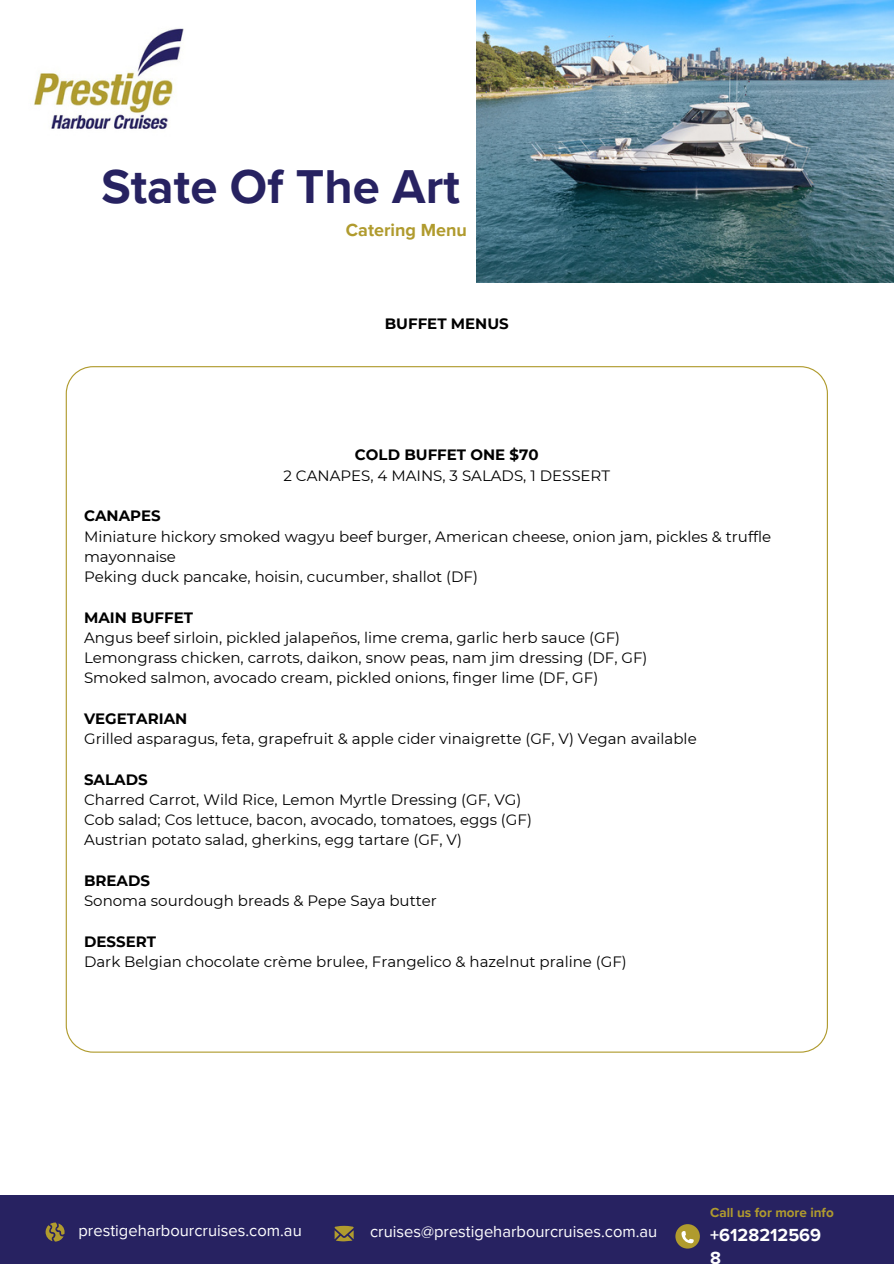
<style>
.page{position:relative;width:894px;height:1264px;background:#fff}
.page>*{position:absolute;margin:0;border:0;box-sizing:border-box;transform-origin:0 0}
.t1{font:700 48.9px "Proxima Nova";color:#272261}
.t2{font:700 18px/23.7px "Proxima Nova";color:#fff}
.t3{font:700 18px "Proxima Nova";color:#b09b2e}
.t4{font:16.5px "Proxima Nova";color:#fff}
.t5{font:15px/20.2px "Montserrat";color:#000}
.t6{font:700 15px "Montserrat";color:#000}
.t7{font:700 13.5px "Proxima Nova";color:#b09b2e}
.s1{font-weight:700}
</style>
<div class="page">
<div style="left:0;top:1195px;width:893px;height:68px;background:#272261"></div>
<svg style="left:46px;top:1222px;width:19px;height:19px"></svg>
<svg style="left:334px;top:1225px;width:19px;height:16px"></svg>
<svg style="left:675px;top:1224px;width:24px;height:24px"></svg>
<svg style="left:681px;top:1230px;width:12px;height:13px"></svg>
<img style="left:33px;top:28px;width:151px;height:101px">
<svg style="left:66px;top:366px;width:761px;height:686px"></svg>
<img style="left:476px;top:0;width:417px;height:282px">
<h3 class="t1" style="left:101px;top:158px;width:360px">State Of The Art</h3>
<p class="t3" style="left:346px;top:220px;width:122px">Catering Menu</p>
<p class="t6" style="left:384px;top:314px;width:125px">BUFFET MENUS</p>
<h2 class="t5" style="left:283px;top:445px;width:328px;text-align:center"><span class="s1">COLD BUFFET ONE $70<br></span>2 CANAPES, 4 MAINS, 3 SALADS, 1 DESSERT</h2>
<p class="t5" style="left:84px;top:505px;width:688px"><span class="s1">CANAPES<br></span>Miniature hickory smoked wagyu beef burger, American cheese, onion jam, pickles &amp; truffle mayonnaise<br>Peking duck pancake, hoisin, cucumber, shallot (DF)</p>
<p class="t5" style="left:84px;top:607px;width:564px"><span class="s1">MAIN BUFFET<br></span>Angus beef sirloin, pickled jalapeños, lime crema, garlic herb sauce (GF)<br>Lemongrass chicken, carrots, daikon, snow peas, nam jim dressing (DF, GF)<br>Smoked salmon, avocado cream, pickled onions, finger lime (DF, GF)</p>
<h4 class="t5" style="left:84px;top:708px;width:614px"><span class="s1">VEGETARIAN<br></span>Grilled asparagus, feta, grapefruit &amp; apple cider vinaigrette (GF, V) Vegan available</h4>
<p class="t5" style="left:84px;top:769px;width:449px"><span class="s1">SALADS<br></span>Charred Carrot, Wild Rice, Lemon Myrtle Dressing (GF, VG)<br>Cob salad; Cos lettuce, bacon, avocado, tomatoes, eggs (GF)<br>Austrian potato salad, gherkins, egg tartare (GF, V)</p>
<h5 class="t5" style="left:84px;top:870px;width:354px"><span class="s1">BREADS<br></span>Sonoma sourdough breads &amp; Pepe Saya butter</h5>
<h6 class="t5" style="left:84px;top:931px;width:544px"><span class="s1">DESSERT<br></span>Dark Belgian chocolate crème brulee, Frangelico &amp; hazelnut praline (GF)</h6>
<p class="t7" style="left:710px;top:1204px;width:125px">Call us for more info</p>
<h6 class="t4" style="left:78px;top:1220px;width:225px">prestigeharbourcruises.com.au</h6>
<h6 class="t4" style="left:370px;top:1221px;width:289px">cruises@prestigeharbourcruises.com.au</h6>
<h6 class="t2" style="left:710px;top:1223px;width:112px">+6128212569<br>8</h6>
</div>
